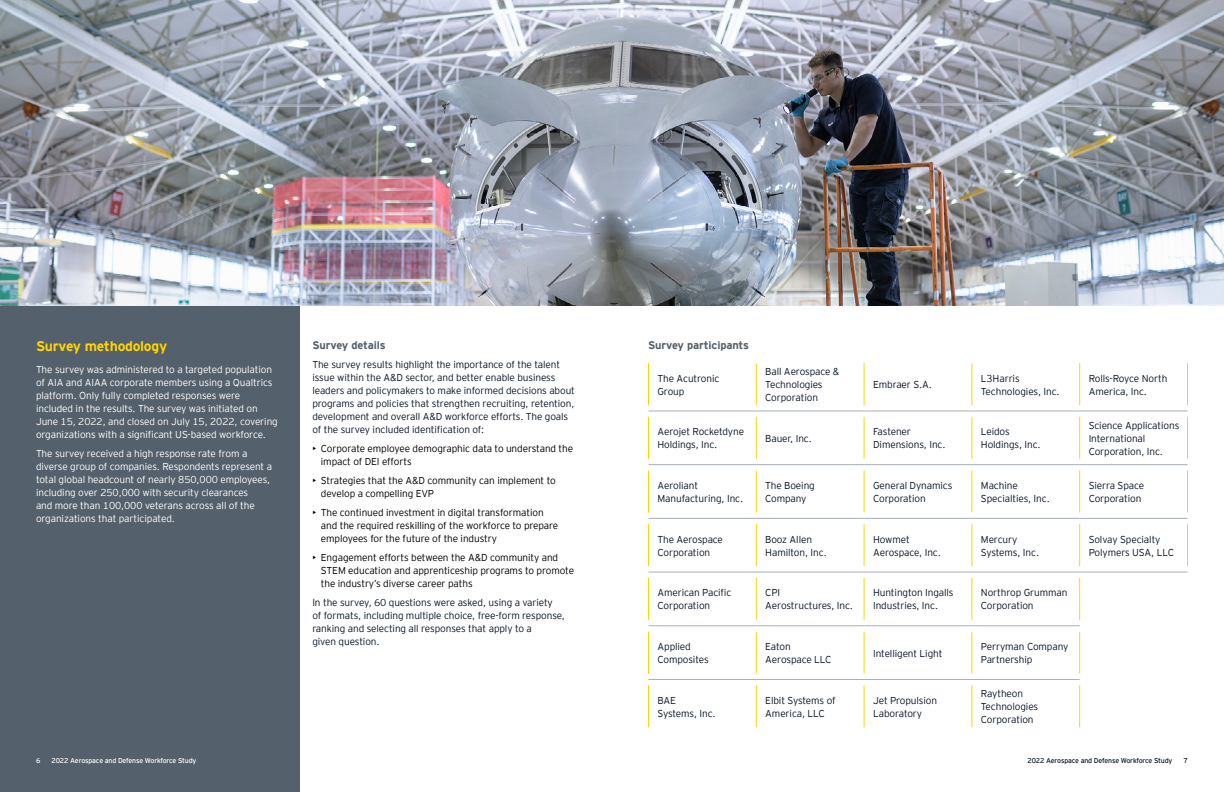
<style>
.page{position:relative;width:1224px;height:792px;background:#fff}
.page>*{position:absolute;margin:0;border:0;box-sizing:border-box;transform-origin:0 0}
.t1{font:700 14px "EY Interstate";letter-spacing:-.02em;color:#ffd400}
.t2{font:700 11px "EY Interstate";letter-spacing:-.01em;color:#54606b}
.t3{font:300 10px/13px "EY Interstate";letter-spacing:-.01em;color:#0a1627}
.t4{font:300 10px/13px "EY Interstate";letter-spacing:-.01em;color:#fff}
.t5{font:300 10px/13px "EY Interstate";letter-spacing:-.01em;color:#000}
.t6{font:7px "EY Interstate";letter-spacing:-.02em;color:#fff}
.t7{font:7px "EY Interstate";letter-spacing:-.02em;color:#0a1627}
</style>
<div class="page">
<div style="left:0;top:304px;width:300px;height:488px;background:#54606b"></div>
<img style="left:0;top:0;width:1224px;height:306px">
<hr style="left:648px;top:363px;width:1px;height:42px;background:#ffd400">
<hr style="left:756px;top:363px;width:1px;height:42px;background:#ffd400">
<hr style="left:864px;top:363px;width:1px;height:42px;background:#ffd400">
<hr style="left:971px;top:363px;width:1px;height:42px;background:#ffd400">
<hr style="left:1079px;top:363px;width:1px;height:42px;background:#ffd400">
<hr style="left:648px;top:417px;width:1px;height:42px;background:#ffd400">
<hr style="left:756px;top:417px;width:1px;height:42px;background:#ffd400">
<hr style="left:864px;top:417px;width:1px;height:42px;background:#ffd400">
<hr style="left:971px;top:417px;width:1px;height:42px;background:#ffd400">
<hr style="left:1079px;top:417px;width:1px;height:42px;background:#ffd400">
<hr style="left:648px;top:471px;width:1px;height:42px;background:#ffd400">
<hr style="left:756px;top:471px;width:1px;height:42px;background:#ffd400">
<hr style="left:864px;top:471px;width:1px;height:42px;background:#ffd400">
<hr style="left:971px;top:471px;width:1px;height:42px;background:#ffd400">
<hr style="left:1079px;top:471px;width:1px;height:42px;background:#ffd400">
<hr style="left:648px;top:524px;width:1px;height:42px;background:#ffd400">
<hr style="left:756px;top:524px;width:1px;height:42px;background:#ffd400">
<hr style="left:864px;top:524px;width:1px;height:42px;background:#ffd400">
<hr style="left:971px;top:524px;width:1px;height:42px;background:#ffd400">
<hr style="left:1079px;top:524px;width:1px;height:42px;background:#ffd400">
<hr style="left:648px;top:578px;width:1px;height:42px;background:#ffd400">
<hr style="left:756px;top:578px;width:1px;height:42px;background:#ffd400">
<hr style="left:864px;top:578px;width:1px;height:42px;background:#ffd400">
<hr style="left:971px;top:578px;width:1px;height:42px;background:#ffd400">
<hr style="left:1079px;top:578px;width:1px;height:42px;background:#ffd400">
<hr style="left:648px;top:632px;width:1px;height:42px;background:#ffd400">
<hr style="left:756px;top:632px;width:1px;height:42px;background:#ffd400">
<hr style="left:864px;top:632px;width:1px;height:42px;background:#ffd400">
<hr style="left:971px;top:632px;width:1px;height:42px;background:#ffd400">
<hr style="left:1079px;top:632px;width:1px;height:42px;background:#ffd400">
<hr style="left:648px;top:685px;width:1px;height:42px;background:#ffd400">
<hr style="left:756px;top:685px;width:1px;height:42px;background:#ffd400">
<hr style="left:864px;top:685px;width:1px;height:42px;background:#ffd400">
<hr style="left:971px;top:685px;width:1px;height:42px;background:#ffd400">
<hr style="left:1079px;top:685px;width:1px;height:42px;background:#ffd400">
<hr style="left:648px;top:411px;width:108px;height:1px;background:#a7afb5">
<hr style="left:756px;top:411px;width:108px;height:1px;background:#a7afb5">
<hr style="left:864px;top:411px;width:108px;height:1px;background:#a7afb5">
<hr style="left:972px;top:411px;width:108px;height:1px;background:#a7afb5">
<hr style="left:1080px;top:411px;width:107px;height:1px;background:#a7afb5">
<hr style="left:648px;top:464px;width:108px;height:1px;background:#a7afb5">
<hr style="left:756px;top:464px;width:108px;height:1px;background:#a7afb5">
<hr style="left:864px;top:464px;width:108px;height:1px;background:#a7afb5">
<hr style="left:972px;top:464px;width:108px;height:1px;background:#a7afb5">
<hr style="left:1080px;top:464px;width:107px;height:1px;background:#a7afb5">
<hr style="left:648px;top:518px;width:108px;height:1px;background:#a7afb5">
<hr style="left:756px;top:518px;width:108px;height:1px;background:#a7afb5">
<hr style="left:864px;top:518px;width:108px;height:1px;background:#a7afb5">
<hr style="left:972px;top:518px;width:108px;height:1px;background:#a7afb5">
<hr style="left:1080px;top:518px;width:107px;height:1px;background:#a7afb5">
<hr style="left:648px;top:572px;width:108px;height:1px;background:#a7afb5">
<hr style="left:756px;top:572px;width:108px;height:1px;background:#a7afb5">
<hr style="left:864px;top:572px;width:108px;height:1px;background:#a7afb5">
<hr style="left:972px;top:572px;width:108px;height:1px;background:#a7afb5">
<hr style="left:1080px;top:572px;width:107px;height:1px;background:#a7afb5">
<hr style="left:648px;top:626px;width:108px;height:1px;background:#a7afb5">
<hr style="left:756px;top:626px;width:108px;height:1px;background:#a7afb5">
<hr style="left:864px;top:626px;width:108px;height:1px;background:#a7afb5">
<hr style="left:972px;top:626px;width:108px;height:1px;background:#a7afb5">
<hr style="left:648px;top:679px;width:108px;height:1px;background:#a7afb5">
<hr style="left:756px;top:679px;width:108px;height:1px;background:#a7afb5">
<hr style="left:864px;top:679px;width:108px;height:1px;background:#a7afb5">
<hr style="left:972px;top:679px;width:108px;height:1px;background:#a7afb5">
<hr style="left:1187px;top:363px;width:1px;height:42px;background:#ffd400">
<hr style="left:1187px;top:417px;width:1px;height:42px;background:#ffd400">
<hr style="left:1187px;top:471px;width:1px;height:42px;background:#ffd400">
<hr style="left:1187px;top:524px;width:1px;height:42px;background:#ffd400">
<h1 class="t1" style="left:36px;top:336px;width:133px">Survey methodology</h1>
<p class="t4" style="left:36px;top:362px;width:243px">The survey was administered to a targeted population of AIA and AIAA corporate members using a Qualtrics platform. Only fully completed responses were included in the results. The survey was initiated on June 15, 2022, and closed on July 15, 2022, covering organizations with a significant US-based workforce.</p>
<p class="t4" style="left:36px;top:446px;width:238px">The survey received a high response rate from a diverse group of companies. Respondents represent a total global headcount of nearly 850,000 employees, including over 250,000 with security clearances<br>and more than 100,000 veterans across all of the organizations that participated.</p>
<p class="t2" style="left:312px;top:337px;width:75px">Survey details</p>
<p class="t3" style="left:312px;top:357px;width:264px">The survey results highlight the importance of the talent issue within the A&amp;D sector, and better enable business leaders and policymakers to make informed decisions about programs and policies that strengthen recruiting, retention, development and overall A&amp;D workforce efforts. The goals of the survey included identification of:</p>
<p class="t5" style="left:321px;top:441px;width:254px;text-indent:-8px">• Corporate employee demographic data to understand the impact of DEI efforts</p>
<p class="t5" style="left:321px;top:473px;width:236px;text-indent:-8px">• Strategies that the A&amp;D community can implement to develop a compelling EVP</p>
<p class="t5" style="left:321px;top:505px;width:239px;text-indent:-8px">• The continued investment in digital transformation and the required reskilling of the workforce to prepare employees for the future of the industry</p>
<p class="t5" style="left:321px;top:550px;width:255px;text-indent:-8px">• Engagement efforts between the A&amp;D community and<br>STEM education and apprenticeship programs to promote the industry’s diverse career paths</p>
<p class="t3" style="left:312px;top:595px;width:254px">In the survey, 60 questions were asked, using a variety<br>of formats, including multiple choice, free-form response, ranking and selecting all responses that apply to a<br>given question.</p>
<p class="t2" style="left:648px;top:337px;width:103px">Survey participants</p>
<p class="t3" style="left:657px;top:371px;width:63px">The Acutronic<br>Group</p>
<p class="t3" style="left:765px;top:365px;width:76px">Ball Aerospace &amp;<br>Technologies<br>Corporation</p>
<p class="t3" style="left:873px;top:378px;width:60px">Embraer S.A.</p>
<p class="t3" style="left:981px;top:371px;width:80px">L3Harris<br>Technologies, Inc.</p>
<p class="t3" style="left:1089px;top:371px;width:80px">Rolls-Royce North<br>America, Inc.</p>
<p class="t3" style="left:657px;top:425px;width:88px">Aerojet Rocketdyne<br>Holdings, Inc.</p>
<p class="t3" style="left:765px;top:431px;width:48px">Bauer, Inc.</p>
<p class="t3" style="left:873px;top:425px;width:74px">Fastener<br>Dimensions, Inc.</p>
<p class="t3" style="left:981px;top:425px;width:61px">Leidos<br>Holdings, Inc.</p>
<p class="t3" style="left:1089px;top:418px;width:92px">Science Applications<br>International<br>Corporation, Inc.</p>
<p class="t3" style="left:657px;top:478px;width:87px">Aeroliant<br>Manufacturing, Inc.</p>
<p class="t3" style="left:765px;top:478px;width:51px">The Boeing<br>Company</p>
<p class="t3" style="left:873px;top:478px;width:81px">General Dynamics<br>Corporation</p>
<p class="t3" style="left:981px;top:478px;width:70px">Machine<br>Specialties, Inc.</p>
<p class="t3" style="left:1089px;top:478px;width:57px">Sierra Space<br>Corporation</p>
<p class="t3" style="left:657px;top:532px;width:67px">The Aerospace<br>Corporation</p>
<p class="t3" style="left:765px;top:532px;width:63px">Booz Allen<br>Hamilton, Inc.</p>
<p class="t3" style="left:873px;top:532px;width:69px">Howmet<br>Aerospace, Inc.</p>
<p class="t3" style="left:981px;top:532px;width:60px">Mercury<br>Systems, Inc.</p>
<p class="t3" style="left:1089px;top:532px;width:87px">Solvay Specialty<br>Polymers USA, LLC</p>
<p class="t3" style="left:657px;top:586px;width:75px">American Pacific<br>Corporation</p>
<p class="t3" style="left:765px;top:586px;width:89px">CPI<br>Aerostructures, Inc.</p>
<p class="t3" style="left:873px;top:586px;width:82px">Huntington Ingalls<br>Industries, Inc.</p>
<p class="t3" style="left:981px;top:586px;width:88px">Northrop Grumman<br>Corporation</p>
<p class="t3" style="left:657px;top:640px;width:53px">Applied<br>Composites</p>
<p class="t3" style="left:765px;top:640px;width:68px">Eaton<br>Aerospace LLC</p>
<p class="t3" style="left:873px;top:646px;width:71px">Intelligent Light</p>
<p class="t3" style="left:981px;top:640px;width:89px">Perryman Company<br>Partnership</p>
<p class="t3" style="left:657px;top:693px;width:60px">BAE<br>Systems, Inc.</p>
<p class="t3" style="left:765px;top:693px;width:72px">Elbit Systems of<br>America, LLC</p>
<p class="t3" style="left:873px;top:693px;width:66px">Jet Propulsion<br>Laboratory</p>
<p class="t3" style="left:981px;top:687px;width:59px">Raytheon<br>Technologies<br>Corporation</p>
<p class="t6" style="left:36px;top:756px;width:6px">6</p>
<p class="t6" style="left:52px;top:756px;width:146px">2022 Aerospace and Defense Workforce Study</p>
<p class="t7" style="left:1028px;top:756px;width:146px">2022 Aerospace and Defense Workforce Study</p>
<p class="t7" style="left:1184px;top:756px;width:6px">7</p>
</div>
